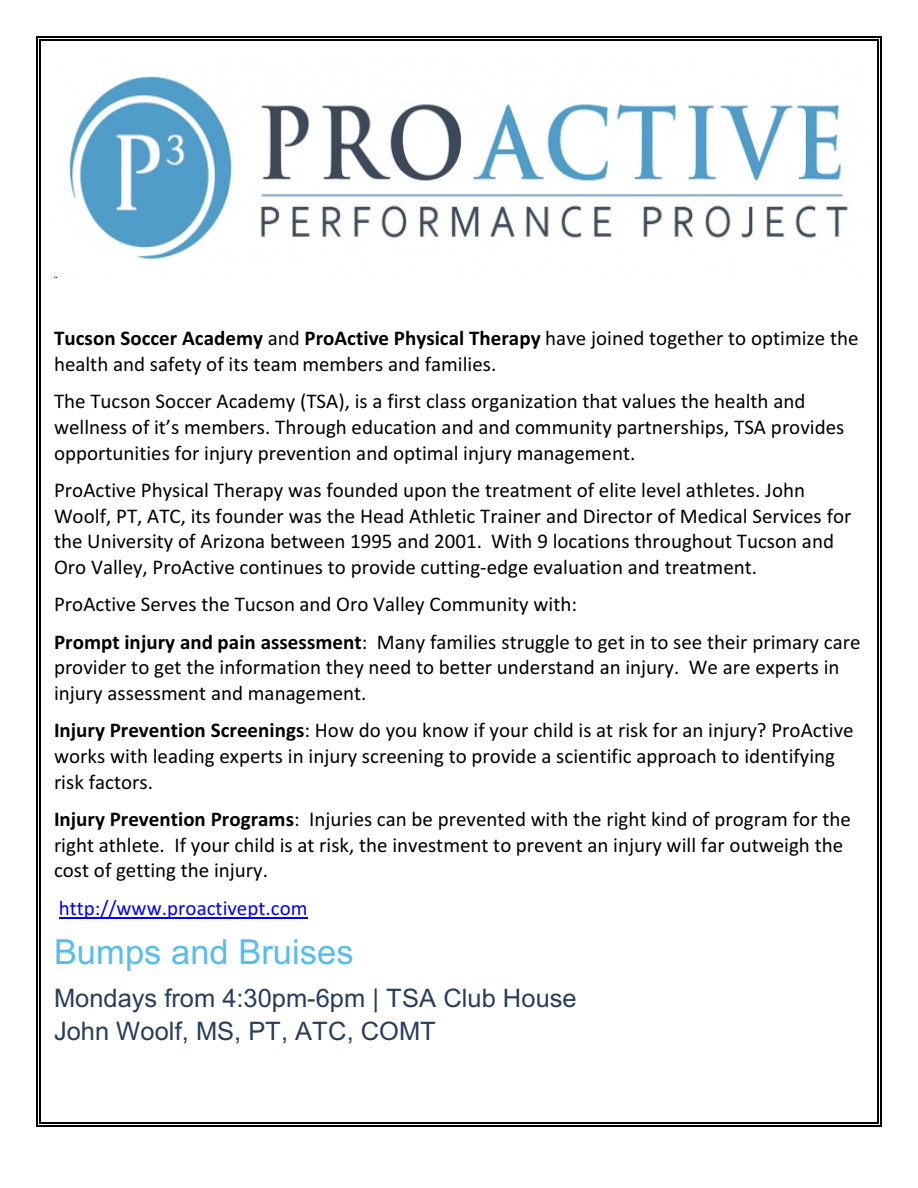
<style>
.page{position:relative;width:918px;height:1188px;background:#fff}
.page>*{position:absolute;margin:0;border:0;box-sizing:border-box;transform-origin:0 0}
.t1{font:34.5px "Arial";letter-spacing:.005em;color:#57bded}
.t2{font:25.5px/32.4px "Arial";color:#263d5c}
.t3{font:21px/25.5px "Calibri";color:#000}
.t4{font:21px "Calibri";color:#00f}
.s1{font-weight:700}
</style>
<div class="page">
<hr style="left:39px;top:39px;width:1px;height:1085px;background:#000">
<hr style="left:878px;top:39px;width:1px;height:1085px;background:#000">
<hr style="left:39px;top:39px;width:840px;height:1px;background:#000">
<hr style="left:39px;top:1122px;width:840px;height:2px;background:#000">
<hr style="left:36px;top:36px;width:1px;height:1090px;background:#000">
<hr style="left:881px;top:36px;width:1px;height:1090px;background:#000">
<hr style="left:36px;top:36px;width:846px;height:1px;background:#000">
<hr style="left:36px;top:1125px;width:846px;height:1px;background:#000">
<img style="left:54px;top:76px;width:794px;height:201px">
<hr style="left:59px;top:918px;width:249px;height:1px;background:#00f">
<p class="t3" style="left:54px;top:327px;width:806px"><span class="s1">Tucson Soccer Academy</span> and <span class="s1">ProActive Physical Therapy</span> have joined together to optimize the health and safety of its team members and families.</p>
<p class="t3" style="left:54px;top:390px;width:792px">The Tucson Soccer Academy (TSA), is a first class organization that values the health and wellness of it’s members. Through education and and community partnerships, TSA provides opportunities for injury prevention and optimal injury management.</p>
<p class="t3" style="left:54px;top:479px;width:799px">ProActive Physical Therapy was founded upon the treatment of elite level athletes. John Woolf, PT, ATC, its founder was the Head Athletic Trainer and Director of Medical Services for the University of Arizona between 1995 and 2001. With 9 locations throughout Tucson and Oro Valley, ProActive continues to provide cutting-edge evaluation and treatment.</p>
<p class="t3" style="left:54px;top:587px;width:808px;line-height:37.7px">ProActive Serves the Tucson and Oro Valley Community with:<br><span class="s1">Prompt injury and pain assessment</span>: Many families struggle to get in to see their primary care</p>
<p class="t3" style="left:54px;top:656px;width:787px">provider to get the information they need to better understand an injury. We are experts in injury assessment and management.</p>
<p class="t3" style="left:54px;top:719px;width:801px"><span class="s1">Injury Prevention Screenings</span>: How do you know if your child is at risk for an injury? ProActive works with leading experts in injury screening to provide a scientific approach to identifying risk factors.</p>
<p class="t3" style="left:54px;top:808px;width:798px"><span class="s1">Injury Prevention Programs</span>: Injuries can be prevented with the right kind of program for the right athlete. If your child is at risk, the investment to prevent an injury will far outweigh the cost of getting the injury.</p>
<p class="t4" style="left:59px;top:899px;width:250px">http://www.proactivept.com</p>
<h1 class="t1" style="left:54px;top:939px;width:301px">Bumps and Bruises</h1>
<p class="t2" style="left:54px;top:985px;width:524px">Mondays from 4:30pm-6pm | TSA Club House<br>John Woolf, MS, PT, ATC, COMT</p>
</div>
